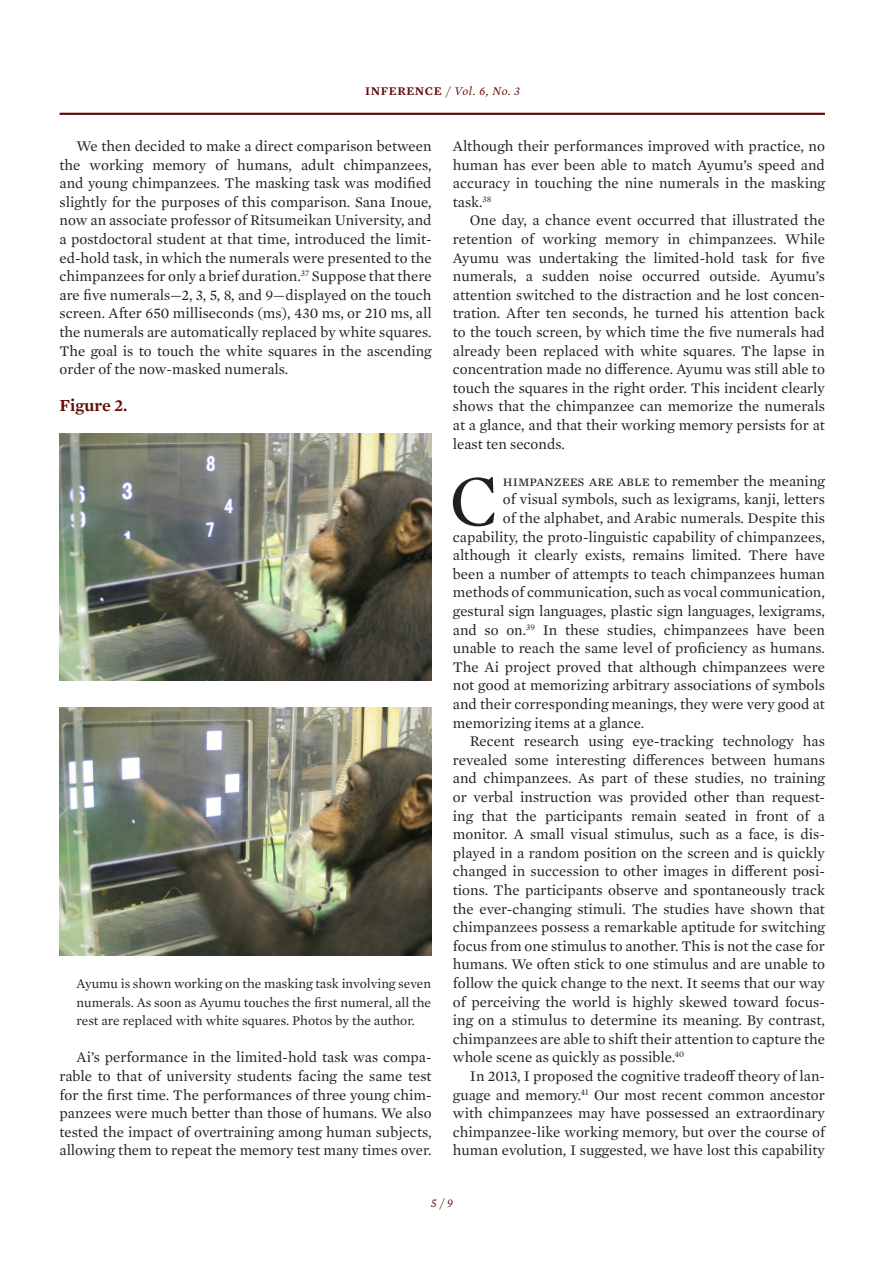
<style>
.page{position:relative;width:893px;height:1263px;background:#fff}
.page>*{position:absolute;margin:0;border:0;box-sizing:border-box;transform-origin:0 0}
.Body_Text{font:73.35px "Mercury Text G1";color:#231f20}
.Heading_2{font:600 17.25px "Mercury Text G1";color:#620d0b}
.Body_Text-2{font:15px/18.6px "Mercury Text G1";color:#231f20;text-align:justify}
.Body_Text-3{font:13.5px/18.6px "Mercury Text G1";color:#231f20;text-align:justify}
.t1{font:italic 12px "Mercury Text G1";color:#620d0b}
.s1{font-weight:600;font-style:normal}
.s2{font-style:normal}
</style>
<div class="page">
<hr style="left:60px;top:113px;width:765px;height:2px;background:#620d0b">
<img style="left:60px;top:708px;width:371px;height:248px">
<img style="left:60px;top:433px;width:371px;height:248px">
<p class="t1" style="left:365px;top:83px;width:157px"><span class="s1">INFERENCE</span> <span class="s2">/</span> Vol. 6, No. 3</p>
<p class="Body_Text-2" style="left:60px;top:136px;width:374px;text-indent:17px">We then decided to make a direct comparison between the working memory of humans, adult chimpanzees, and young chimpanzees. The masking task was modified slightly for the purposes of this comparison. Sana Inoue, now an associate professor of Ritsumeikan University, and a postdoctoral student at that time, introduced the limit&shy;ed-hold task, in which the numerals were presented to the chimpanzees for only a brief duration.<sup>37</sup> Suppose that there are five numerals—2, 3, 5, 8, and 9—displayed on the touch screen. After 650 milliseconds (ms), 430 ms, or 210 ms, all the numerals are automatically replaced by white squares.<br>The goal is to touch the white squares in the ascending order of the now-masked numerals.</p>
<p class="Heading_2" style="left:60px;top:393px;width:69px">Figure 2.</p>
<p class="Body_Text-3" style="left:77px;top:973px;width:356px">Ayumu is shown working on the masking task involving seven numerals. As soon as Ayumu touches the first numeral, all the rest are replaced with white squares. Photos by the author.</p>
<p class="Body_Text-2" style="left:60px;top:1047px;width:374px;text-indent:17px">Ai’s performance in the limited-hold task was compa&shy;rable to that of university students facing the same test for the first time. The performances of three young chim&shy;panzees were much better than those of humans. We also tested the impact of overtraining among human subjects, allowing them to repeat the memory test many times over.</p>
<p class="Body_Text-2" style="left:453px;top:136px;width:374px">Although their performances improved with practice, no human has ever been able to match Ayumu’s speed and accuracy in touching the nine numerals in the masking task.<sup>38</sup></p>
<p class="Body_Text-2" style="left:453px;top:210px;width:374px;text-indent:17px">One day, a chance event occurred that illustrated the retention of working memory in chimpanzees. While Ayumu was undertaking the limited-hold task for five numerals, a sudden noise occurred outside. Ayumu’s attention switched to the distraction and he lost concen&shy;tration. After ten seconds, he turned his attention back to the touch screen, by which time the five numerals had already been replaced with white squares. The lapse in concentration made no difference. Ayumu was still able to touch the squares in the right order. This incident clearly shows that the chimpanzee can memorize the numerals at a glance, and that their working memory persists for at least ten seconds.</p>
<p class="Body_Text" style="left:449px;top:448px;width:51px">C</p>
<p class="Body_Text-2" style="left:503px;top:471px;width:324px">himpanzees are able to remember the meaning</p>
<p class="Body_Text-2" style="left:503px;top:489px;width:323px">of visual symbols, such as lexigrams, kanji, letters</p>
<p class="Body_Text-2" style="left:503px;top:508px;width:323px">of the alphabet, and Arabic numerals. Despite this</p>
<p class="Body_Text-2" style="left:453px;top:526px;width:374px">capability, the proto-linguistic capability of chimpanzees,</p>
<p class="Body_Text-2" style="left:453px;top:545px;width:374px">although it clearly exists, remains limited. There have</p>
<p class="Body_Text-2" style="left:453px;top:564px;width:374px">been a number of attempts to teach chimpanzees human</p>
<p class="Body_Text-2" style="left:453px;top:582px;width:374px">methods of communication, such as vocal communication,</p>
<p class="Body_Text-2" style="left:453px;top:601px;width:374px">gestural sign languages, plastic sign languages, lexigrams,</p>
<p class="Body_Text-2" style="left:453px;top:619px;width:374px">and so on.<sup>39</sup> In these studies, chimpanzees have been</p>
<p class="Body_Text-2" style="left:453px;top:638px;width:374px">unable to reach the same level of proficiency as humans.</p>
<p class="Body_Text-2" style="left:453px;top:657px;width:374px">The Ai project proved that although chimpanzees were</p>
<p class="Body_Text-2" style="left:453px;top:675px;width:374px">not good at memorizing arbitrary associations of symbols</p>
<p class="Body_Text-2" style="left:453px;top:694px;width:373px">and their corresponding meanings, they were very good at</p>
<p class="Body_Text-2" style="left:453px;top:712px;width:193px">memorizing items at a glance.</p>
<p class="Body_Text-2" style="left:453px;top:731px;width:374px;text-indent:17px">Recent research using eye-tracking technology has revealed some interesting differences between humans and chimpanzees. As part of these studies, no training or verbal instruction was provided other than request&shy;ing that the participants remain seated in front of a monitor. A small visual stimulus, such as a face, is dis&shy;played in a random position on the screen and is quickly changed in succession to other images in different posi&shy;tions. The participants observe and spontaneously track the ever-changing stimuli. The studies have shown that chimpanzees possess a remarkable aptitude for switching focus from one stimulus to another. This is not the case for humans. We often stick to one stimulus and are unable to follow the quick change to the next. It seems that our way of perceiving the world is highly skewed toward focus&shy;ing on a stimulus to determine its meaning. By contrast, chimpanzees are able to shift their attention to capture the whole scene as quickly as possible.<sup>40</sup></p>
<p class="Body_Text-2" style="left:453px;top:1066px;width:374px;text-indent:17px">In 2013, I proposed the cognitive tradeoff theory of lan&shy;guage and memory.<sup>41</sup> Our most recent common ancestor with chimpanzees may have possessed an extraordinary chimpanzee-like working memory, but over the course of human evolution, I suggested, we have lost this capability</p>
<p class="t1" style="left:431px;top:1194px;width:23px">5 <span class="s2">/</span> 9</p>
</div>
